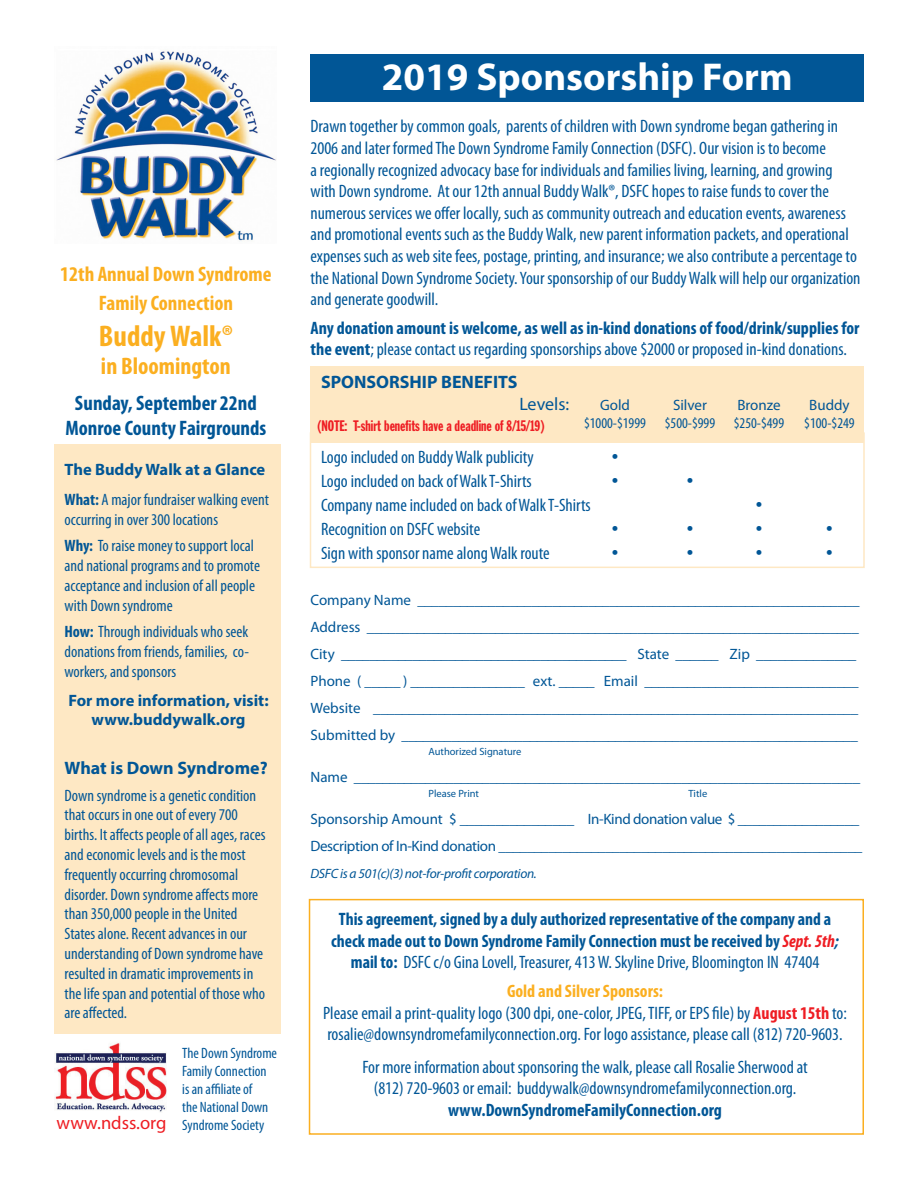
<style>
.page{position:relative;width:918px;height:1188px;background:#fff}
.page>*{position:absolute;margin:0;border:0;box-sizing:border-box;transform-origin:0 0}
.t1{font:700 39px "Myriad Pro";color:#fff}
.t2{font:700 condensed 30px "Myriad Pro";color:#fbaf20}
.t3{font:condensed 25.5px "Myriad Pro";color:#015696}
.t4{font:700 condensed 24px "Myriad Pro";color:#fbaf20}
.t5{font:700 condensed 21px/25.2px "Myriad Pro";color:#015696;text-align:center}
.t6{font:700 condensed 21px/28.8px "Myriad Pro";color:#fbaf20;text-align:center}
.t7{font:18.6px "Myriad Pro";color:#ee1d23}
.t8{font:condensed 18px/21.6px "Myriad Pro";color:#015696;text-align:center}
.t9{font:700 condensed 18px/21.6px "Myriad Pro";color:#015696}
.t10{font:700 18px "Myriad Pro";color:#015696}
.t11{font:18px "Myriad Pro";color:#015696}
.t12{font:condensed 16.5px/19.8px "Myriad Pro";color:#015696}
.t13{font:700 16.5px/19.8px "Myriad Pro";color:#015696;text-align:center}
.t14{font:15px/27px "Myriad Pro";color:#015696}
.t15{font:15px/27px "Myriad Pro";letter-spacing:-.025em;color:#015696}
.t16{font:condensed 15px/18px "Myriad Pro";color:#015696}
.t17{font:15px "Franklin Gothic Extra Cond";color:#ee1d23}
.t18{font:italic 13.5px "Myriad Pro";letter-spacing:-.025em;color:#015696}
.t19{font:10.5px "Myriad Pro";color:#015696}
.s1{font-weight:700;font-stretch:normal}
.s2{font-weight:700}
.s3{font-weight:400}
.s4{font-style:italic;color:#ee1d23}
.s5{font-style:italic}
.s6{font-weight:700;color:#fbaf20}
.s7{font-weight:700;color:#ee1d23}
</style>
<div class="page">
<img style="left:56px;top:51px;width:221px;height:190px">
<div style="left:309px;top:899px;width:555px;height:236px;border:2px solid #fbaf20"></div>
<div style="left:54px;top:444px;width:226px;height:590px;background:#fee8c4"></div>
<div style="left:310px;top:54px;width:554px;height:47px;background:#015696"></div>
<img style="left:54px;top:1043px;width:113px;height:69px">
<div style="left:310px;top:432px;width:555px;height:136px;border:2px solid #fee8c4"></div>
<div style="left:310px;top:367px;width:554px;height:76px;background:#fee8c4"></div>
<p class="t6" style="left:60px;top:259px;width:213px">12th Annual Down Syndrome<br>Family Connection</p>
<h2 class="t2" style="left:99px;top:317px;width:135px">Buddy Walk®</h2>
<h3 class="t4" style="left:101px;top:351px;width:131px">in Bloomington</h3>
<p class="t5" style="left:65px;top:390px;width:203px">Sunday, September 22nd<br>Monroe County Fairgrounds</p>
<p class="t12" style="left:64px;top:454px;width:206px;line-height:30.2px"><span class="s1">The Buddy Walk at a Glance<br></span><span class="s2">What:</span> A major fundraiser walking event</p>
<p class="t12" style="left:64px;top:506px;width:191px;line-height:26.5px">occurring in over 300 locations<br><span class="s2">Why:</span> To raise money to support local</p>
<p class="t12" style="left:64px;top:555px;width:197px">and national programs and to promote acceptance and inclusion of all people with Down syndrome</p>
<p class="t12" style="left:64px;top:622px;width:186px;text-align:justify"><span class="s2">How:</span> Through individuals who seek donations from friends, families, co&shy;workers, and sponsors</p>
<p class="t13" style="left:68px;top:690px;width:202px">For more information, visit: www.buddywalk.org</p>
<p class="t10" style="left:64px;top:756px;width:205px">What is Down Syndrome?</p>
<p class="t12" style="left:64px;top:785px;width:202px">Down syndrome is a genetic condition that occurs in one out of every 700 births. It affects people of all ages, races and economic levels and is the most frequently occurring chromosomal disorder. Down syndrome affects more than 350,000 people in the United States alone. Recent advances in our understanding of Down syndrome have resulted in dramatic improvements in the life span and potential of those who are affected.</p>
<p class="t7" style="left:56px;top:1111px;width:112px">www.ndss.org</p>
<p class="t16" style="left:182px;top:1044px;width:96px">The Down Syndrome<br>Family Connection is an affiliate of<br>the National Down<br>Syndrome Society</p>
<h1 class="t1" style="left:382px;top:51px;width:412px">2019 Sponsorship Form</h1>
<p class="t8" style="left:310px;top:116px;width:552px;text-align:left">Drawn together by common goals, parents of children with Down syndrome began gathering in 2006 and later formed The Down Syndrome Family Connection (DSFC). Our vision is to become<br>a regionally recognized advocacy base for individuals and families living, learning, and growing with Down syndrome. At our 12th annual Buddy Walk®, DSFC hopes to raise funds to cover the numerous services we offer locally, such as community outreach and education events, awareness and promotional events such as the Buddy Walk, new parent information packets, and operational expenses such as web site fees, postage, printing, and insurance; we also contribute a percentage to the National Down Syndrome Society. Your sponsorship of our Buddy Walk will help our organization and generate goodwill.</p>
<p class="t9" style="left:310px;top:316px;width:550px">Any donation amount is welcome, as well as in-kind donations of food/drink/supplies for the event<span class="s3">; please contact us regarding sponsorships above $2000 or proposed in-kind donations.</span></p>
<p class="t10" style="left:321px;top:370px;width:198px">SPONSORSHIP BENEFITS</p>
<p class="t11" style="left:519px;top:393px;width:51px">Levels:</p>
<p class="t14" style="left:600px;top:391px;width:31px">Gold</p>
<p class="t14" style="left:673px;top:391px;width:35px">Silver</p>
<p class="t14" style="left:737px;top:391px;width:45px">Bronze</p>
<p class="t14" style="left:809px;top:391px;width:42px">Buddy</p>
<p class="t16" style="left:584px;top:414px;width:63px">$1000-$1999</p>
<p class="t16" style="left:665px;top:414px;width:121px">$500-$999 $250-$499</p>
<p class="t16" style="left:804px;top:414px;width:52px">$100-$249</p>
<p class="t8" style="left:321px;top:446px;width:214px">Logo included on Buddy Walk publicity</p>
<h3 class="t3" style="left:612px;top:439px;width:8px">•</h3>
<p class="t8" style="left:321px;top:470px;width:212px">Logo included on back of Walk T-Shirts</p>
<h3 class="t3" style="left:612px;top:463px;width:8px">•</h3>
<h3 class="t3" style="left:687px;top:463px;width:8px">•</h3>
<p class="t8" style="left:321px;top:494px;width:271px">Company name included on back of Walk T-Shirts</p>
<h3 class="t3" style="left:756px;top:487px;width:8px">•</h3>
<p class="t8" style="left:321px;top:518px;width:161px">Recognition on DSFC website</p>
<h3 class="t3" style="left:612px;top:511px;width:8px">•</h3>
<h3 class="t3" style="left:687px;top:511px;width:8px">•</h3>
<h3 class="t3" style="left:756px;top:511px;width:8px">•</h3>
<h3 class="t3" style="left:826px;top:511px;width:8px">•</h3>
<p class="t8" style="left:321px;top:542px;width:230px">Sign with sponsor name along Walk route</p>
<h3 class="t3" style="left:612px;top:535px;width:8px">•</h3>
<h3 class="t3" style="left:687px;top:535px;width:8px">•</h3>
<h3 class="t3" style="left:756px;top:535px;width:8px">•</h3>
<h3 class="t3" style="left:826px;top:535px;width:8px">•</h3>
<p class="t17" style="left:317px;top:418px;width:229px">(NOTE: T-shirt benefits have a deadline of 8/15/19)</p>
<p class="t14" style="left:310px;top:586px;width:551px">Company Name ______________________________________________________________ Address _____________________________________________________________________ City ________________________________________ State ______ Zip ______________ Phone ( _____ ) ________________ ext. _____ Email ______________________________ Website ____________________________________________________________________ Submitted by ________________________________________________________________</p>
<p class="t19" style="left:428px;top:745px;width:95px">Authorized Signature</p>
<p class="t14" style="left:310px;top:763px;width:551px">Name _______________________________________________________________________</p>
<p class="t19" style="left:428px;top:787px;width:52px">Please Print</p>
<p class="t19" style="left:688px;top:787px;width:20px">Title</p>
<p class="t15" style="left:310px;top:805px;width:553px">Sponsorship Amount $ ________________ In-Kind donation value $ _________________<br>Description of In-Kind donation ___________________________________________________</p>
<p class="t18" style="left:310px;top:865px;width:228px">DSFC is a 501(c)(3) not-for-profit corporation.</p>
<p class="t9" style="left:331px;top:908px;width:509px;text-align:center">This agreement, signed by a duly authorized representative of the company and a check made out to Down Syndrome Family Connection must be received by <span class="s4">Sept. 5th</span><span class="s5">; </span>mail to: <span class="s3">DSFC c/o Gina Lovell, Treasurer, 413 W. Skyline Drive, Bloomington IN 47404</span></p>
<p class="t8" style="left:323px;top:980px;width:525px"><span class="s6">Gold and Silver Sponsors:<br></span>Please email a print-quality logo (300 dpi, one-color, JPEG, TIFF, or EPS file) by <span class="s7">August 15th</span> to: rosalie@downsyndromefamilyconnection.org. For logo assistance, please call (812) 720-9603.</p>
<p class="t8" style="left:362px;top:1056px;width:447px">For more information about sponsoring the walk, please call Rosalie Sherwood at (812) 720-9603 or email: buddywalk@downsyndromefamilyconnection.org.</p>
<p class="t9" style="left:448px;top:1099px;width:275px">www.DownSyndromeFamilyConnection.org</p>
</div>
